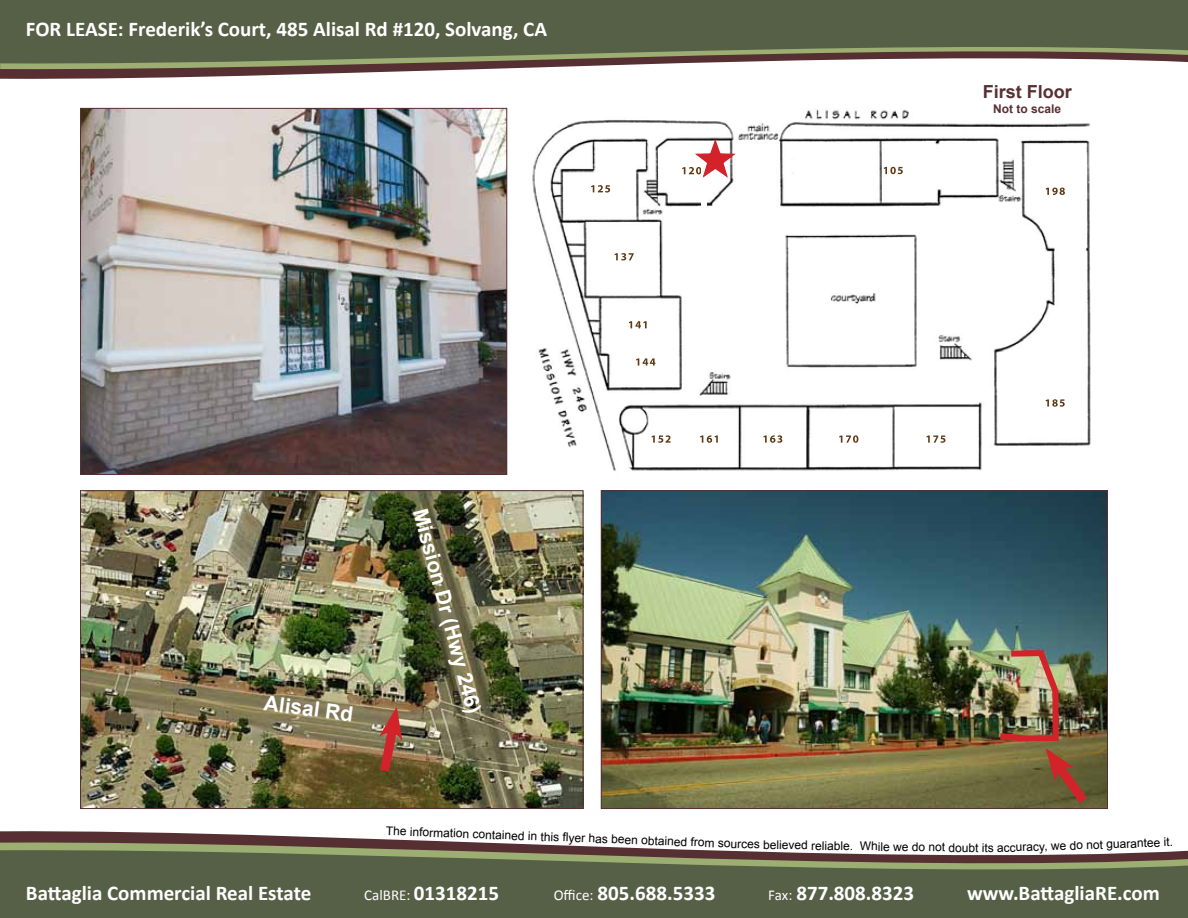
<style>
.page{position:relative;width:1188px;height:918px;background:#fff}
.page>*{position:absolute;margin:0;border:0;box-sizing:border-box;transform-origin:0 0}
.t1{font:700 21px "Calibri";color:#fff}
.t2{font:700 21px "Arial";color:#fff}
.t3{font:700 18px "Arial";color:#573032}
.t4{font:12px "Arial";color:#000}
.t5{font:700 12px "Arial";color:#573032}
.s1{font-weight:400;font-size:15px}
</style>
<div class="page">
<svg style="left:0;top:831px;width:434px;height:10px;fill:#562f32"></svg>
<svg style="left:0;top:841px;width:635px;height:7px;background:#847464"></svg>
<svg style="left:0;top:848px;width:1188px;height:54px;background:#636a51"></svg>
<svg style="left:0;top:71px;width:414px;height:8px;fill:#562f32"></svg>
<svg style="left:0;top:65px;width:616px;height:6px;background:#826f62"></svg>
<svg style="left:0;top:15px;width:1188px;height:50px;background:#626950"></svg>
<div style="left:0;top:0;width:1188px;height:15px;background:#556047"></div>
<div style="left:0;top:902px;width:1188px;height:16px;background:#556047"></div>
<img style="left:532px;top:109px;width:559px;height:362px">
<div style="left:968px;top:85px;width:119px;height:28px;background:#fff"></div>
<div style="left:701px;top:158px;width:6px;height:102px;background:#fff"></div>
<svg style="left:693px;top:139px;width:45px;height:40px"></svg>
<img style="left:82px;top:492px;width:499px;height:315px">
<div style="left:80px;top:490px;width:503px;height:319px;border:1px solid #573032"></div>
<img style="left:603px;top:492px;width:503px;height:315px">
<svg style="left:374px;top:707px;width:30px;height:74px;background:#935840"></svg>
<img style="left:1005px;top:644px;width:58px;height:56px">
<div style="left:1053px;top:691px;width:6px;height:49px;background:#d2232a"></div>
<svg style="left:994px;top:730px;width:102px;height:79px;background:#7a5e38"></svg>
<img style="left:82px;top:110px;width:423px;height:363px">
<div style="left:80px;top:108px;width:427px;height:367px;border:1px solid #573032"></div>
<p class="t1" style="left:26px;top:16px;width:523px">FOR LEASE: Frederik’s Court, 485 Alisal Rd #120, Solvang, CA</p>
<p class="t2" style="left:266px;top:688px;width:91px;rotate:8deg">Alisal Rd</p>
<p class="t2" style="left:434px;top:506px;width:213px;rotate:75deg">Mission Dr (Hwy 246)</p>
<p class="t3" style="left:983px;top:80px;width:91px">First Floor</p>
<p class="t5" style="left:993px;top:101px;width:70px">Not to scale</p>
<p class="t4" style="left:386px;top:823px;width:376px;rotate:2deg">The information contained in this f yer has been obtained from sources</p>
<p class="t4" style="left:763px;top:836px;width:232px;rotate:1deg">believed reliable. While we do not doubt its</p>
<p class="t4" style="left:997px;top:840px;width:177px;rotate:-2deg">accuracy, we do not guarantee it.</p>
<p class="t1" style="left:26px;top:880px;width:287px">Battaglia Commercial Real Estate</p>
<p class="t1" style="left:364px;top:880px;width:136px"><span class="s1">CalBRE:</span> 01318215</p>
<p class="t1" style="left:554px;top:880px;width:163px"><span class="s1">Office:</span> 805.688.5333</p>
<p class="t1" style="left:768px;top:880px;width:147px"><span class="s1">Fax:</span> 877.808.8323</p>
<p class="t1" style="left:967px;top:880px;width:194px">www.BattagliaRE.com</p>
</div>
